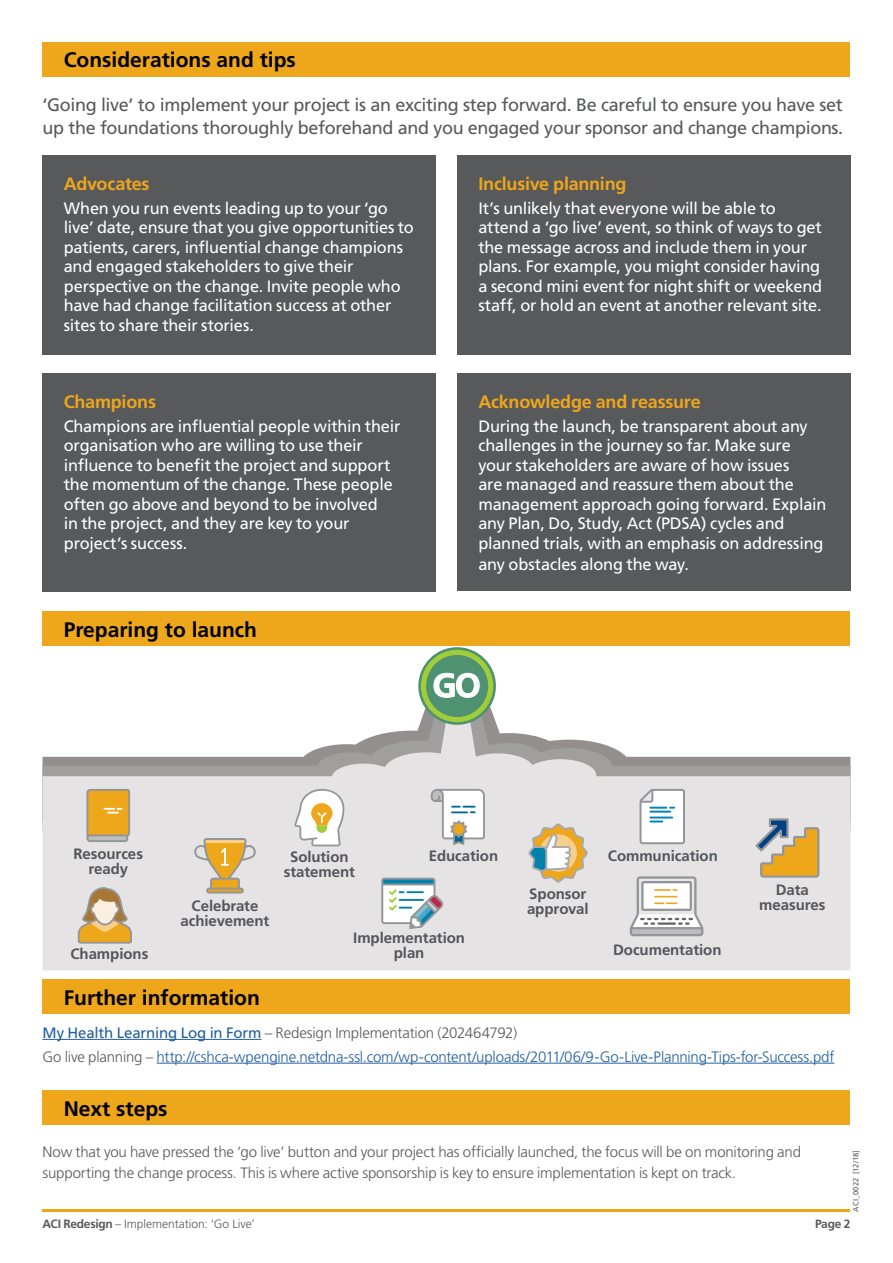
<style>
.page{position:relative;width:893px;height:1263px;background:#fff}
.page>*{position:absolute;margin:0;border:0;box-sizing:border-box;transform-origin:0 0}
._7__Fact_Sheet__Head{font:700 33.45px "Frutiger LT Std";color:#fff}
._7__Fact_Sheet_Secti{font:700 21px "Frutiger LT Std";color:#000}
._7__Fact_Sheet_Intro{font:18px/22.5px "Frutiger LT Std";letter-spacing:-.02em;color:#58595b}
._7__Fact_sheet_pull{font:700 18px "Frutiger LT Std";letter-spacing:-.015em;color:#eea61b}
._7__Fact_Sheet_Intro-2{font:700 18px "Frutiger LT Std";letter-spacing:-.015em;color:#eea61b}
._7__Fact_sheet_pull-2{font:16.5px/19.5px "Frutiger LT Std";letter-spacing:-.01em;color:#fff}
._7__Fact_Sheet_Body{font:300 15px/21px "Frutiger LT Std";letter-spacing:-.01em;color:#58595b}
._7__Factsheet__Pull{font:700 15px/15px "Frutiger LT Std";letter-spacing:-.005em;color:#53565a;text-align:center}
._7__Fact_Sheet_Body-2{font:300 15px "Frutiger LT Std";letter-spacing:-.015em;color:#215e9e}
._7__Factsheet_Footer{font:300 12px "Frutiger LT Std";color:#58595b}
._7__Factsheet_Page_n{font:700 12px "Frutiger LT Std";color:#58595b}
.t1{font:7.5px "Frutiger LT Std";letter-spacing:.005em;color:#58595b}
.s1{font-weight:400;color:#215e9e}
.s2{color:#58595b}
.s3{font-weight:700}
</style>
<div class="page">
<hr style="left:43px;top:1209px;width:807px;height:2px;background:#eea61b">
<div style="left:457px;top:155px;width:393px;height:200px;background:#58595b"></div>
<div style="left:43px;top:373px;width:393px;height:219px;background:#58595b"></div>
<div style="left:457px;top:373px;width:393px;height:218px;background:#58595b"></div>
<div style="left:43px;top:155px;width:393px;height:200px;background:#58595b"></div>
<hr style="left:43px;top:1039px;width:218px;height:1px;background:#215e9e">
<hr style="left:157px;top:1063px;width:677px;height:1px;background:#215e9e">
<div style="left:43px;top:43px;width:807px;height:34px;background:#eea61b"></div>
<div style="left:43px;top:980px;width:807px;height:34px;background:#eea61b"></div>
<div style="left:43px;top:1091px;width:807px;height:34px;background:#eea61b"></div>
<div style="left:43px;top:612px;width:807px;height:34px;background:#eea61b"></div>
<svg style="left:43px;top:723px;width:807px;height:247px;fill:#e5e3e3"></svg>
<svg style="left:418px;top:647px;width:78px;height:78px"></svg>
<svg style="left:294px;top:789px;width:50px;height:57px"></svg>
<svg style="left:86px;top:789px;width:44px;height:53px"></svg>
<svg style="left:755px;top:818px;width:64px;height:60px"></svg>
<svg style="left:528px;top:823px;width:60px;height:60px"></svg>
<svg style="left:639px;top:789px;width:46px;height:55px"></svg>
<hr style="left:649px;top:816px;width:24px;height:2px;background:#0084b9">
<svg style="left:630px;top:876px;width:73px;height:60px"></svg>
<svg style="left:194px;top:838px;width:62px;height:55px"></svg>
<svg style="left:381px;top:878px;width:63px;height:51px"></svg>
<svg style="left:431px;top:789px;width:54px;height:56px"></svg>
<svg style="left:78px;top:887px;width:54px;height:57px"></svg>
<p class="_7__Fact_Sheet_Secti" style="left:64px;top:48px;width:234px">Considerations and tips</p>
<p class="_7__Fact_Sheet_Intro" style="left:43px;top:94px;width:802px">‘Going live’ to implement your project is an exciting step forward. Be careful to ensure you have set up the foundations thoroughly beforehand and you engaged your sponsor and change champions.</p>
<p class="_7__Fact_sheet_pull" style="left:478px;top:173px;width:150px">Inclusive planning</p>
<p class="_7__Fact_sheet_pull-2" style="left:478px;top:198px;width:345px">It’s unlikely that everyone will be able to attend a ‘go live’ event, so think of ways to get the message across and include them in your plans. For example, you might consider having a second mini event for night shift or weekend staff, or hold an event at another relevant site.</p>
<p class="_7__Fact_Sheet_Intro-2" style="left:64px;top:173px;width:87px">Advocates</p>
<p class="_7__Fact_sheet_pull-2" style="left:64px;top:198px;width:352px">When you run events leading up to your ‘go live’ date, ensure that you give opportunities to patients, carers, influential change champions and engaged stakeholders to give their perspective on the change. Invite people who have had change facilitation success at other sites to share their stories.</p>
<p class="_7__Fact_sheet_pull" style="left:64px;top:391px;width:94px">Champions</p>
<p class="_7__Fact_sheet_pull-2" style="left:64px;top:417px;width:338px">Champions are influential people within their organisation who are willing to use their influence to benefit the project and support the momentum of the change. These people often go above and beyond to be involved<br>in the project, and they are key to your project’s success.</p>
<p class="_7__Fact_Sheet_Secti" style="left:64px;top:617px;width:195px">Preparing to launch</p>
<p class="_7__Fact_sheet_pull" style="left:478px;top:391px;width:224px">Acknowledge and reassure</p>
<p class="_7__Fact_sheet_pull-2" style="left:478px;top:417px;width:349px">During the launch, be transparent about any challenges in the journey so far. Make sure your stakeholders are aware of how issues<br>are managed and reassure them about the management approach going forward. Explain any Plan, Do, Study, Act (PDSA) cycles and planned trials, with an emphasis on addressing</p>
<p class="_7__Fact_sheet_pull-2" style="left:478px;top:555px;width:212px">any obstacles along the way.</p>
<p class="_7__Fact_Sheet__Head" style="left:432px;top:666px;width:50px">GO</p>
<p class="_7__Factsheet__Pull" style="left:74px;top:846px;width:71px">Resources ready</p>
<p class="_7__Factsheet__Pull" style="left:284px;top:849px;width:73px">Solution statement</p>
<p class="_7__Factsheet__Pull" style="left:181px;top:898px;width:90px">Celebrate achievement</p>
<p class="_7__Factsheet__Pull" style="left:429px;top:848px;width:71px">Education</p>
<p class="_7__Factsheet__Pull" style="left:608px;top:848px;width:111px">Communication</p>
<p class="_7__Factsheet__Pull" style="left:527px;top:886px;width:63px;text-align:left">Sponsor approval</p>
<p class="_7__Factsheet__Pull" style="left:759px;top:882px;width:68px">Data measures</p>
<p class="_7__Factsheet__Pull" style="left:71px;top:947px;width:79px">Champions</p>
<p class="_7__Fact_Sheet_Secti" style="left:64px;top:985px;width:198px">Further information</p>
<p class="_7__Factsheet__Pull" style="left:353px;top:931px;width:113px">Implementation plan</p>
<p class="_7__Factsheet__Pull" style="left:613px;top:942px;width:110px">Documentation</p>
<p class="_7__Fact_Sheet_Body" style="left:43px;top:1022px;width:476px"><span class="s1">My Health Learning Log in Form</span> – Redesign Implementation (202464792)</p>
<p class="_7__Fact_Sheet_Body-2" style="left:43px;top:1048px;width:793px"><span class="s2">Go live planning –</span> http://cshca-wpengine.netdna-ssl.com/wp-content/uploads/2011/06/9-Go-Live-Planning-Tips-for-Success.pdf</p>
<p class="_7__Fact_Sheet_Secti" style="left:64px;top:1096px;width:105px">Next steps</p>
<p class="_7__Fact_Sheet_Body" style="left:43px;top:1142px;width:760px">Now that you have pressed the ‘go live’ button and your project has officially launched, the focus will be on monitoring and supporting the change process. This is where active sponsorship is key to ensure implementation is kept on track.</p>
<p class="t1" style="left:851px;top:1211px;width:62px;rotate:-90deg">ACI_0022 [12/18]</p>
<p class="_7__Factsheet_Footer" style="left:43px;top:1217px;width:214px"><span class="s3">ACI Redesign</span> – Implementation: ‘Go Live’</p>
<p class="_7__Factsheet_Page_n" style="left:815px;top:1217px;width:37px">Page 2</p>
</div>
